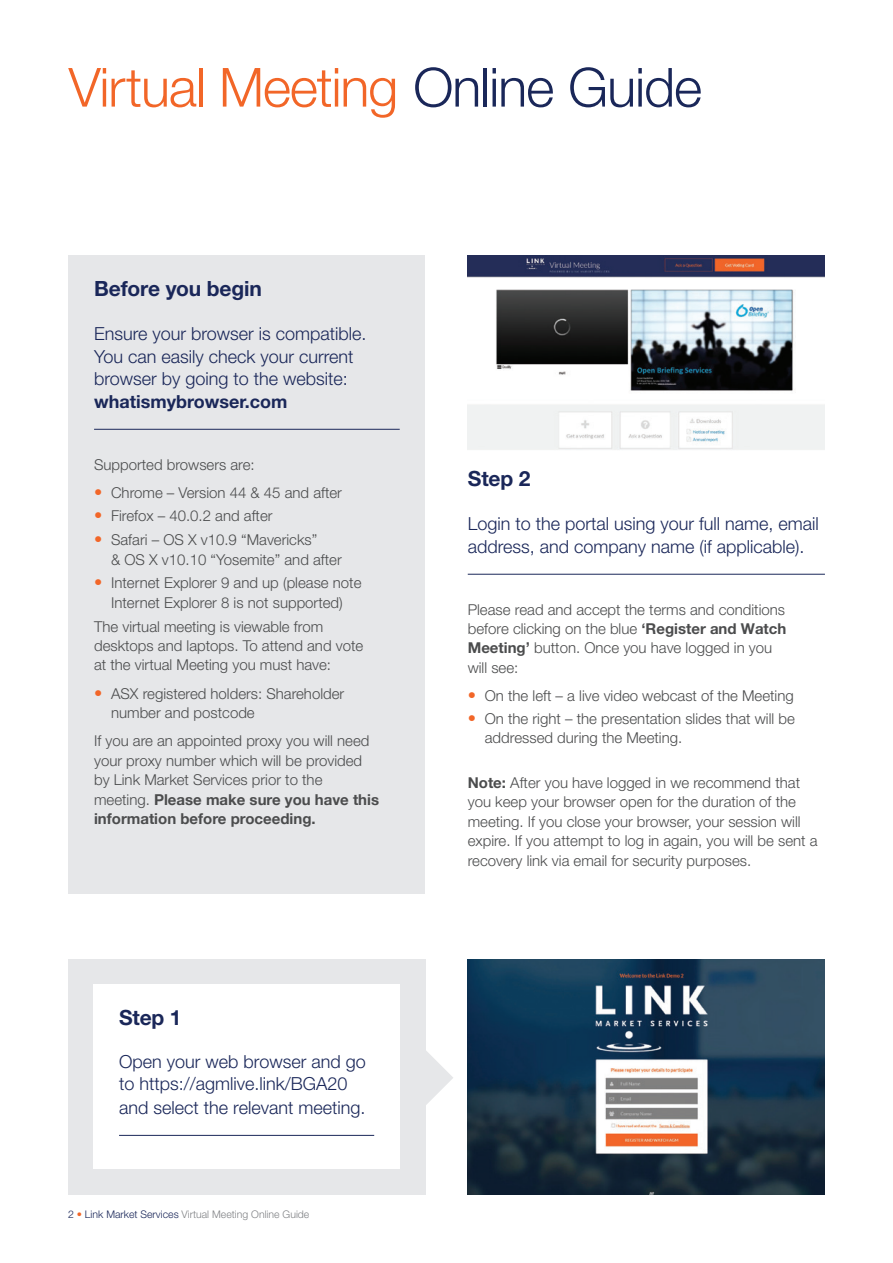
<style>
.page{position:relative;width:893px;height:1263px;background:#fff}
.page>*{position:absolute;margin:0;border:0;box-sizing:border-box;transform-origin:0 0}
.t1{font:300 54px "Helvetica Neue LT Std";letter-spacing:-.02em;color:#f26628}
.Subheader_Large{font:700 21px "Helvetica Neue LT Std";letter-spacing:-.005em;color:#1a2759}
.para_opening{font:700 21px "Helvetica Neue LT Std";color:#1a2759}
.para_opening-2{font:300 18px/22.5px "Helvetica Neue LT Std";color:#1a2759}
.Body_Copy{font:300 15px/19.5px "Helvetica Neue LT Std";color:#4b4c4d}
.t2{font:300 10.5px "Helvetica Neue LT Std";color:#808285}
.s1{color:#1a2759}
.s2{font-weight:700}
.s3{font-weight:700;font-size:16.5px;color:#f26628}
.s4{font-family:"Helvetica Neue";font-weight:700}
.s5{color:#f26628}
</style>
<div class="page">
<svg style="left:425px;top:1039px;width:28px;height:78px"></svg>
<div style="left:68px;top:959px;width:357px;height:236px;background:#e6e7e9"></div>
<div style="left:94px;top:984px;width:306px;height:185px;background:#fff"></div>
<hr style="left:119px;top:1135px;width:255px;height:1px;background:#1a2759">
<div style="left:69px;top:256px;width:356px;height:638px;background:#e6e7e9"></div>
<hr style="left:94px;top:429px;width:306px;height:1px;background:#1a2759">
<hr style="left:468px;top:574px;width:357px;height:1px;background:#1a2759">
<img style="left:468px;top:256px;width:357px;height:194px">
<img style="left:468px;top:959px;width:357px;height:236px">
<p class="t1" style="left:69px;top:54px;width:635px">Virtual Meeting <span class="s1">Online Guide</span></p>
<p class="Subheader_Large" style="left:94px;top:276px;width:169px">Before you begin</p>
<p class="para_opening-2" style="left:94px;top:322px;width:274px">Ensure your browser is compatible.<br>You can easily check your current browser by going to the website: <span class="s2">whatismybrowser.com</span></p>
<p class="Body_Copy" style="left:94px;top:454px;width:162px">Supported browsers are:</p>
<p class="Body_Copy" style="left:94px;top:482px;width:249px"><span class="s3">•</span> Chrome – Version 44 &amp; 45 and after</p>
<p class="Body_Copy" style="left:94px;top:506px;width:180px"><span class="s3">•</span> Firefox – 40.0.2 and after</p>
<p class="Body_Copy" style="left:111px;top:530px;width:232px;text-indent:-17px"><span class="s3">•</span> Safari – OS X v10.9 “Mavericks”<br>&amp; OS X v10.10 “Yosemite” and after</p>
<p class="Body_Copy" style="left:94px;top:573px;width:269px;text-align:center"><span class="s3">•</span> Internet Explorer 9 and up (please note<br>Internet Explorer 8 is not supported)</p>
<p class="Body_Copy" style="left:94px;top:617px;width:271px;line-height:18.9px">The virtual meeting is viewable from desktops and laptops. To attend and vote at the virtual Meeting you must have:</p>
<p class="Body_Copy" style="left:111px;top:683px;width:235px;text-indent:-17px"><span class="s3">•</span> ASX registered holders: Shareholder number and postcode</p>
<p class="Body_Copy" style="left:94px;top:731px;width:287px">If you are an appointed proxy you will need your proxy number which will be provided by Link Market Services prior to the meeting. <span class="s4">Please make sure you have this information before proceeding.</span></p>
<p class="para_opening" style="left:119px;top:1004px;width:64px">Step 1</p>
<p class="para_opening-2" style="left:119px;top:1051px;width:248px;line-height:21.6px">Open your web browser and go to https://agmlive.link/BGA20</p>
<p class="para_opening-2" style="left:119px;top:1095px;width:248px">and select the relevant meeting.</p>
<p class="t2" style="left:68px;top:1208px;width:243px"><span class="s1">2</span> <span class="s5">•</span> <span class="s1">Link Market Services</span> Virtual Meeting Online Guide</p>
<p class="Subheader_Large" style="left:468px;top:466px;width:64px">Step 2</p>
<p class="para_opening-2" style="left:468px;top:512px;width:353px">Login to the portal using your full name, email address, and company name (if applicable).</p>
<p class="Body_Copy" style="left:468px;top:599px;width:320px;line-height:18.9px;text-align:justify">Please read and accept the terms and conditions before clicking on the blue <span class="s2">‘Register and Watch Meeting’</span> button. Once you have logged in you</p>
<p class="Body_Copy" style="left:468px;top:658px;width:52px">will see:</p>
<p class="Body_Copy" style="left:468px;top:685px;width:327px"><span class="s3">•</span> On the left – a live video webcast of the Meeting</p>
<p class="Body_Copy" style="left:485px;top:709px;width:312px;line-height:18.5px;text-indent:-17px"><span class="s3">•</span> On the right – the presentation slides that will be addressed during the Meeting.</p>
<p class="Body_Copy" style="left:468px;top:772px;width:351px"><span class="s2">Note:</span> After you have logged in we recommend that you keep your browser open for the duration of the meeting. If you close your browser, your session will expire. If you attempt to log in again, you will be sent a recovery link via email for security purposes.</p>
</div>
